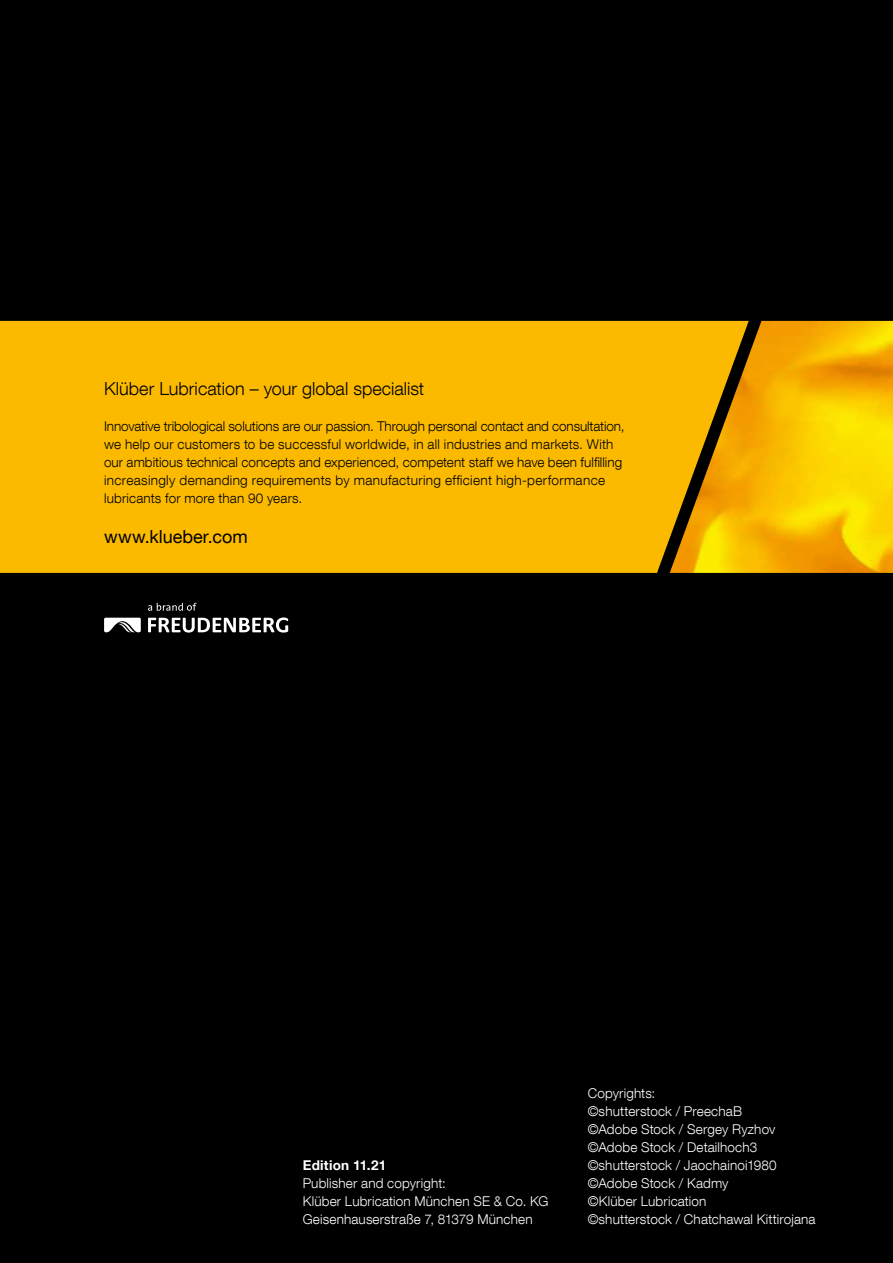
<style>
.page{position:relative;width:893px;height:1263px;background:#000}
.page>*{position:absolute;margin:0;border:0;box-sizing:border-box;transform-origin:0 0}
.t1{font:300 18px "Helvetica Neue LT Com";color:#000}
.t2{font:18px "Helvetica Neue LT Com";color:#000}
.t3{font:300 13.5px/18px "Helvetica Neue LT Com";letter-spacing:.005em;color:#000}
.t4{font:300 13.5px/18px "Helvetica Neue LT Com";letter-spacing:.01em;color:#fff}
.t5{font:700 13.5px "Helvetica Neue LT Com";letter-spacing:.02em;color:#fff}
</style>
<div class="page">
<div style="left:0;top:321px;width:670px;height:252px;background:#fbba00"></div>
<svg style="left:148px;top:617px;width:140px;height:15px"></svg>
<svg style="left:104px;top:618px;width:37px;height:14px"></svg>
<svg style="left:148px;top:603px;width:49px;height:8px"></svg>
<img style="left:670px;top:321px;width:223px;height:252px">
<h1 class="t1" style="left:104px;top:377px;width:322px">Klüber Lubrication – your global specialist</h1>
<p class="t3" style="left:104px;top:417px;width:522px">Innovative tribological solutions are our passion. Through personal contact and consultation, we help our customers to be successful worldwide, in all industries and markets. With our ambitious technical concepts and experienced, competent staff we have been fulfilling increasingly demanding requirements by manufacturing efficient high-performance lubricants for more than 90 years.</p>
<h1 class="t2" style="left:104px;top:526px;width:145px">www.klueber.com</h1>
<p class="t5" style="left:303px;top:1157px;width:85px">Edition 11.21</p>
<p class="t4" style="left:303px;top:1174px;width:247px">Publisher and copyright:<br>Klüber Lubrication München SE &amp; Co. KG<br>Geisenhauserstraße 7, 81379 München</p>
<p class="t4" style="left:588px;top:1084px;width:229px">Copyrights:<br>©shutterstock / PreechaB<br>©Adobe Stock / Sergey Ryzhov ©Adobe Stock / Detailhoch3 ©shutterstock / Jaochainoi1980 ©Adobe Stock / Kadmy<br>©Klüber Lubrication<br>©shutterstock / Chatchawal Kittirojana</p>
</div>
